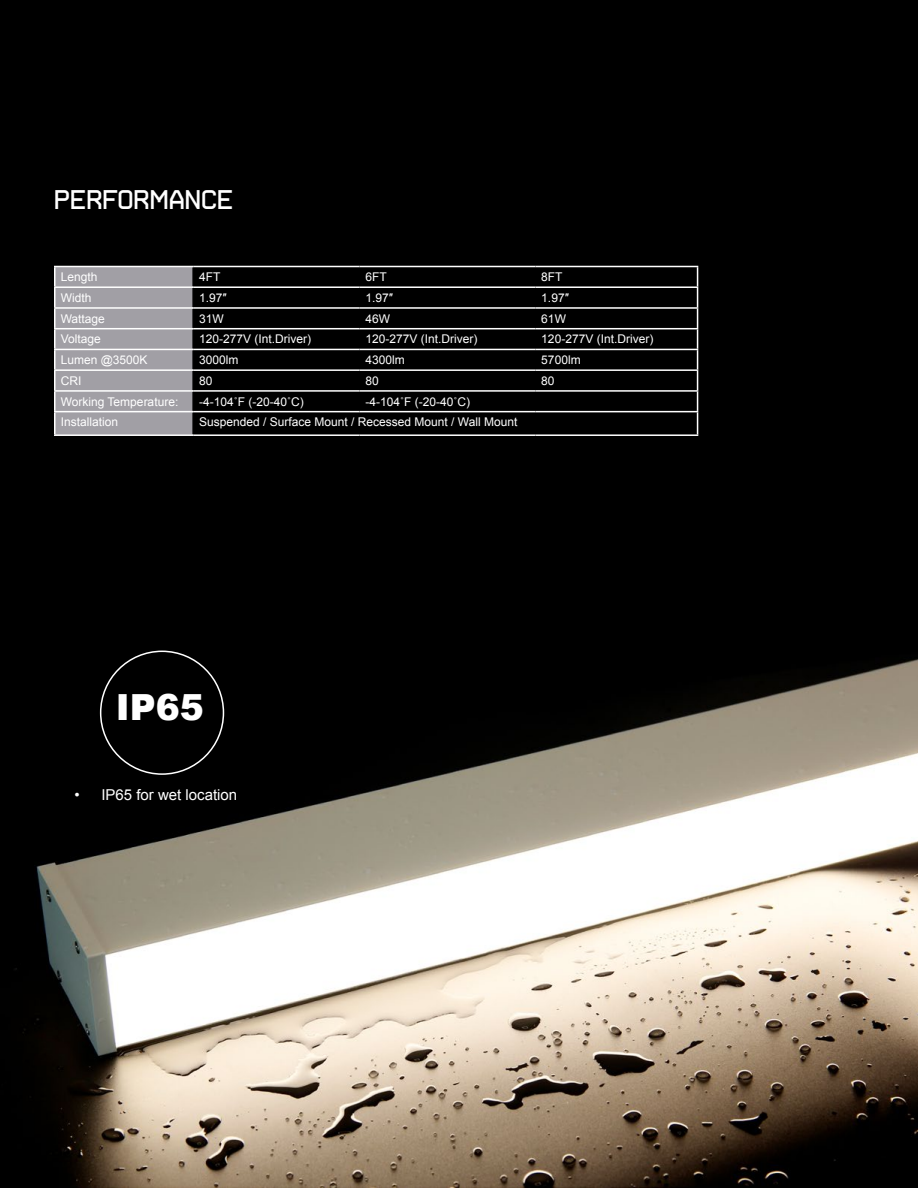
<style>
.page{position:relative;width:918px;height:1188px;background:#fff}
.page>*{position:absolute;margin:0;border:0;box-sizing:border-box;transform-origin:0 0}
.t1{font:900 36px "Arial";color:#fff}
.t2{font:27px "Arame";color:#fff}
.t3{font:15px "Arial";color:#fff}
.t4{font:12px "Arial";color:#fff}
</style>
<div class="page">
<div style="left:1px;top:1px;width:917px;height:1187px;background:#000"></div>
<img style="left:0;top:634px;width:918px;height:554px">
<div style="left:100px;top:651px;width:124px;height:124px;border:2px solid #fff;border-radius:50%"></div>
<hr style="left:193px;top:266px;width:167px;height:1px;background:#fff">
<hr style="left:360px;top:266px;width:175px;height:1px;background:#fff">
<hr style="left:535px;top:266px;width:163px;height:1px;background:#fff">
<hr style="left:193px;top:286px;width:167px;height:2px;background:#fff">
<hr style="left:360px;top:286px;width:175px;height:2px;background:#fff">
<hr style="left:535px;top:286px;width:163px;height:2px;background:#fff">
<hr style="left:193px;top:307px;width:167px;height:2px;background:#fff">
<hr style="left:360px;top:307px;width:175px;height:2px;background:#fff">
<hr style="left:535px;top:307px;width:163px;height:2px;background:#fff">
<hr style="left:193px;top:328px;width:167px;height:1px;background:#fff">
<hr style="left:360px;top:328px;width:175px;height:1px;background:#fff">
<hr style="left:535px;top:328px;width:163px;height:1px;background:#fff">
<hr style="left:193px;top:349px;width:167px;height:1px;background:#fff">
<hr style="left:360px;top:349px;width:175px;height:1px;background:#fff">
<hr style="left:535px;top:349px;width:163px;height:1px;background:#fff">
<hr style="left:193px;top:369px;width:167px;height:2px;background:#fff">
<hr style="left:360px;top:369px;width:175px;height:2px;background:#fff">
<hr style="left:535px;top:369px;width:163px;height:2px;background:#fff">
<svg style="left:54px;top:266px;width:140px;height:168px;background:#a9a7ac"></svg>
<hr style="left:193px;top:390px;width:167px;height:2px;background:#fff">
<hr style="left:360px;top:390px;width:175px;height:2px;background:#fff">
<hr style="left:535px;top:390px;width:163px;height:2px;background:#fff">
<hr style="left:54px;top:411px;width:139px;height:1px;background:#fff">
<hr style="left:54px;top:412px;width:2px;height:22px;background:#fff">
<hr style="left:193px;top:411px;width:167px;height:1px;background:#fff">
<hr style="left:360px;top:411px;width:175px;height:1px;background:#fff">
<hr style="left:535px;top:411px;width:163px;height:1px;background:#fff">
<svg style="left:697px;top:267px;width:1px;height:167px"></svg>
<hr style="left:54px;top:434px;width:139px;height:2px;background:#fff">
<hr style="left:193px;top:434px;width:167px;height:2px;background:#fff">
<hr style="left:360px;top:434px;width:175px;height:2px;background:#fff">
<hr style="left:535px;top:434px;width:163px;height:2px;background:#fff">
<h2 class="t2" style="left:54px;top:182px;width:181px">PERFORMANCE</h2>
<p class="t4" style="left:61px;top:269px;width:38px">Length</p>
<p class="t4" style="left:199px;top:269px;width:23px">4FT</p>
<p class="t4" style="left:366px;top:269px;width:23px">6FT</p>
<p class="t4" style="left:541px;top:269px;width:23px">8FT</p>
<p class="t4" style="left:61px;top:290px;width:32px">Width</p>
<p class="t4" style="left:199px;top:290px;width:29px">1.97″</p>
<p class="t4" style="left:366px;top:290px;width:29px">1.97″</p>
<p class="t4" style="left:541px;top:290px;width:29px">1.97″</p>
<p class="t4" style="left:61px;top:311px;width:46px">Wattage</p>
<p class="t4" style="left:199px;top:311px;width:26px">31W</p>
<p class="t4" style="left:366px;top:311px;width:26px">46W</p>
<p class="t4" style="left:541px;top:311px;width:26px">61W</p>
<p class="t4" style="left:61px;top:331px;width:42px">Voltage</p>
<p class="t4" style="left:199px;top:331px;width:114px">120-277V (Int.Driver)</p>
<p class="t4" style="left:366px;top:331px;width:114px">120-277V (Int.Driver)</p>
<p class="t4" style="left:541px;top:331px;width:114px">120-277V (Int.Driver)</p>
<p class="t4" style="left:61px;top:352px;width:88px">Lumen @3500K</p>
<p class="t4" style="left:199px;top:352px;width:41px">3000lm</p>
<p class="t4" style="left:366px;top:352px;width:41px">4300lm</p>
<p class="t4" style="left:541px;top:352px;width:41px">5700lm</p>
<p class="t4" style="left:61px;top:373px;width:22px">CRI</p>
<p class="t4" style="left:199px;top:373px;width:15px">80</p>
<p class="t4" style="left:366px;top:373px;width:15px">80</p>
<p class="t4" style="left:541px;top:373px;width:15px">80</p>
<p class="t4" style="left:61px;top:394px;width:119px">Working Temperature:</p>
<p class="t4" style="left:199px;top:394px;width:106px">-4-104˚F (-20-40˚C)</p>
<p class="t4" style="left:366px;top:394px;width:106px">-4-104˚F (-20-40˚C)</p>
<p class="t4" style="left:61px;top:414px;width:59px">Installation</p>
<p class="t4" style="left:199px;top:414px;width:320px">Suspended / Surface Mount / Recessed Mount / Wall Mount</p>
<h1 class="t1" style="left:116px;top:681px;width:90px">IP65</h1>
<p class="t3" style="left:74px;top:785px;width:164px">• IP65 for wet location</p>
</div>
